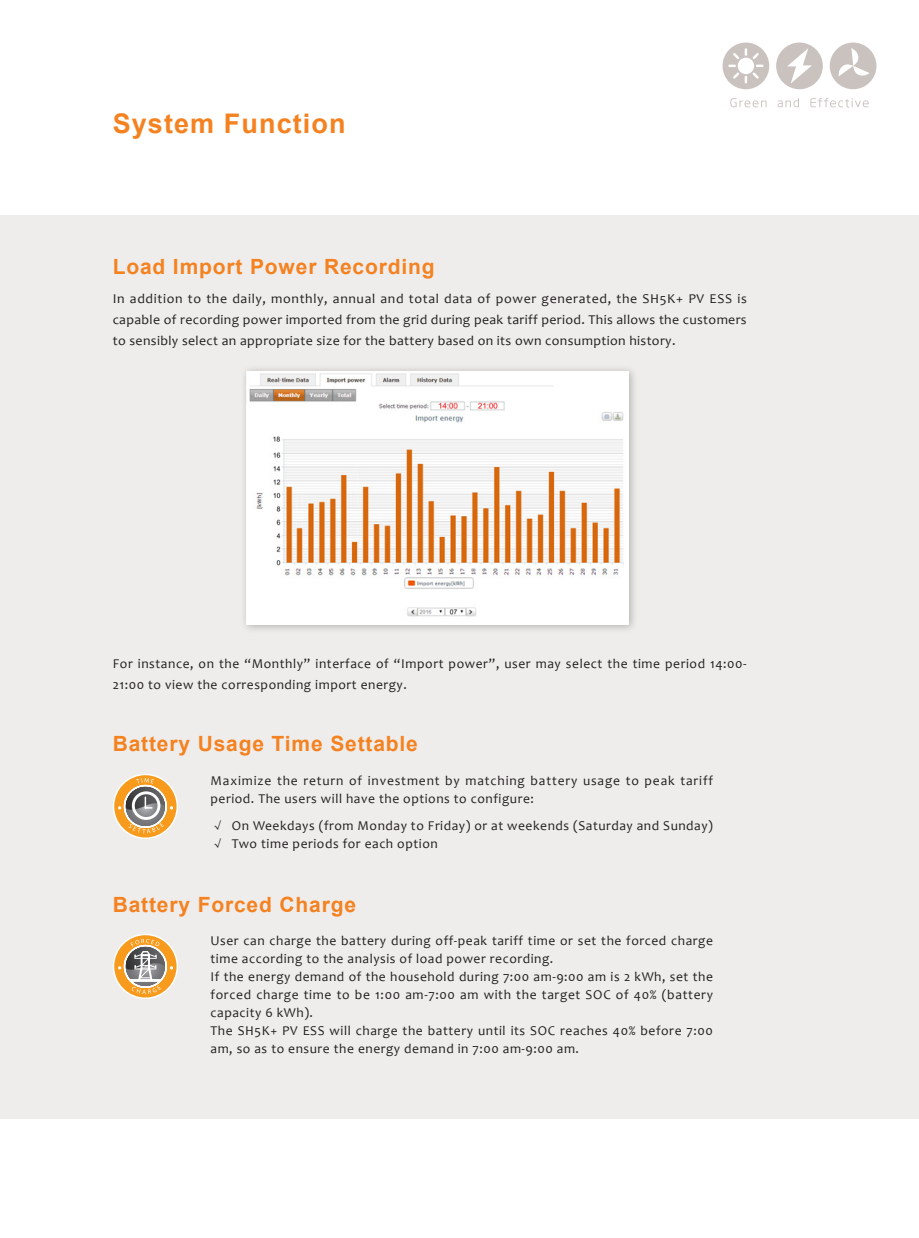
<style>
.page{position:relative;width:919px;height:1238px;background:#fff}
.page>*{position:absolute;margin:0;border:0;box-sizing:border-box;transform-origin:0 0}
.t1{font:700 27px "Arial";letter-spacing:.04em;color:#f58220}
.t2{font:700 21px "Arial";letter-spacing:.04em;color:#f58220}
.t3{font:13.5px/18px "Candara";letter-spacing:.04em;color:#231f20}
.t4{font:13.5px/18px "Candara";letter-spacing:.06em;color:#231f20}
.s1{font-family:"Sim Sun"}
</style>
<div class="page">
<div style="left:0;top:216px;width:918px;height:902px;background:#efedec"></div>
<svg style="left:730px;top:98px;width:138px;height:10px"></svg>
<svg style="left:776px;top:43px;width:46px;height:46px"></svg>
<svg style="left:722px;top:43px;width:47px;height:46px"></svg>
<svg style="left:829px;top:43px;width:47px;height:46px"></svg>
<div style="left:240px;top:364px;width:397px;height:269px;background:#231f20;opacity:.3"></div>
<img style="left:246px;top:371px;width:382px;height:253px">
<svg style="left:113px;top:934px;width:64px;height:64px"></svg>
<div style="left:113px;top:933px;width:65px;height:65px;border:2px solid #fff;border-radius:50%"></div>
<svg style="left:118px;top:938px;width:55px;height:56px;background:#cda877"></svg>
<svg style="left:113px;top:774px;width:64px;height:64px"></svg>
<div style="left:113px;top:773px;width:65px;height:66px;border:2px solid #fff;border-radius:50%"></div>
<svg style="left:118px;top:778px;width:55px;height:55px;background:#caa574"></svg>
<p class="t1" style="left:113px;top:106px;width:234px">System Function</p>
<p class="t2" style="left:113px;top:252px;width:323px">Load Import Power Recording</p>
<p class="t3" style="left:113px;top:288px;width:635px;line-height:21px;text-align:justify">In addition to the daily, monthly, annual and total data of power generated, the SH5K+ PV ESS is capable of recording power imported from the grid during peak tariff period. This allows the customers to sensibly select an appropriate size for the battery based on its own consumption history.</p>
<p class="t3" style="left:113px;top:653px;width:635px;line-height:21px">For instance, on the “Monthly” interface of “Import power”, user may select the time period 14:00-<br>21:00 to view the corresponding import energy.</p>
<p class="t2" style="left:113px;top:729px;width:307px">Battery Usage Time Settable</p>
<p class="t4" style="left:210px;top:771px;width:504px">Maximize the return of investment by matching battery usage to peak tariff period. The users will have the options to configure:</p>
<p class="t3" style="left:210px;top:816px;width:504px"><span class="s1">√</span> On Weekdays (from Monday to Friday) or at weekends (Saturday and Sunday)</p>
<p class="t3" style="left:210px;top:834px;width:229px"><span class="s1">√</span> Two time periods for each option</p>
<p class="t2" style="left:113px;top:890px;width:245px">Battery Forced Charge</p>
<p class="t3" style="left:210px;top:931px;width:504px">User can charge the battery during off-peak tariff time or set the forced charge time according to the analysis of load power recording.</p>
<p class="t3" style="left:210px;top:967px;width:504px;text-align:justify">If the energy demand of the household during 7:00 am-9:00 am is 2 kWh, set the forced charge time to be 1:00 am-7:00 am with the target SOC of 40% (battery capacity 6 kWh).</p>
<p class="t3" style="left:210px;top:1021px;width:504px">The SH5K+ PV ESS will charge the battery until its SOC reaches 40% before 7:00 am, so as to ensure the energy demand in 7:00 am-9:00 am.</p>
</div>
